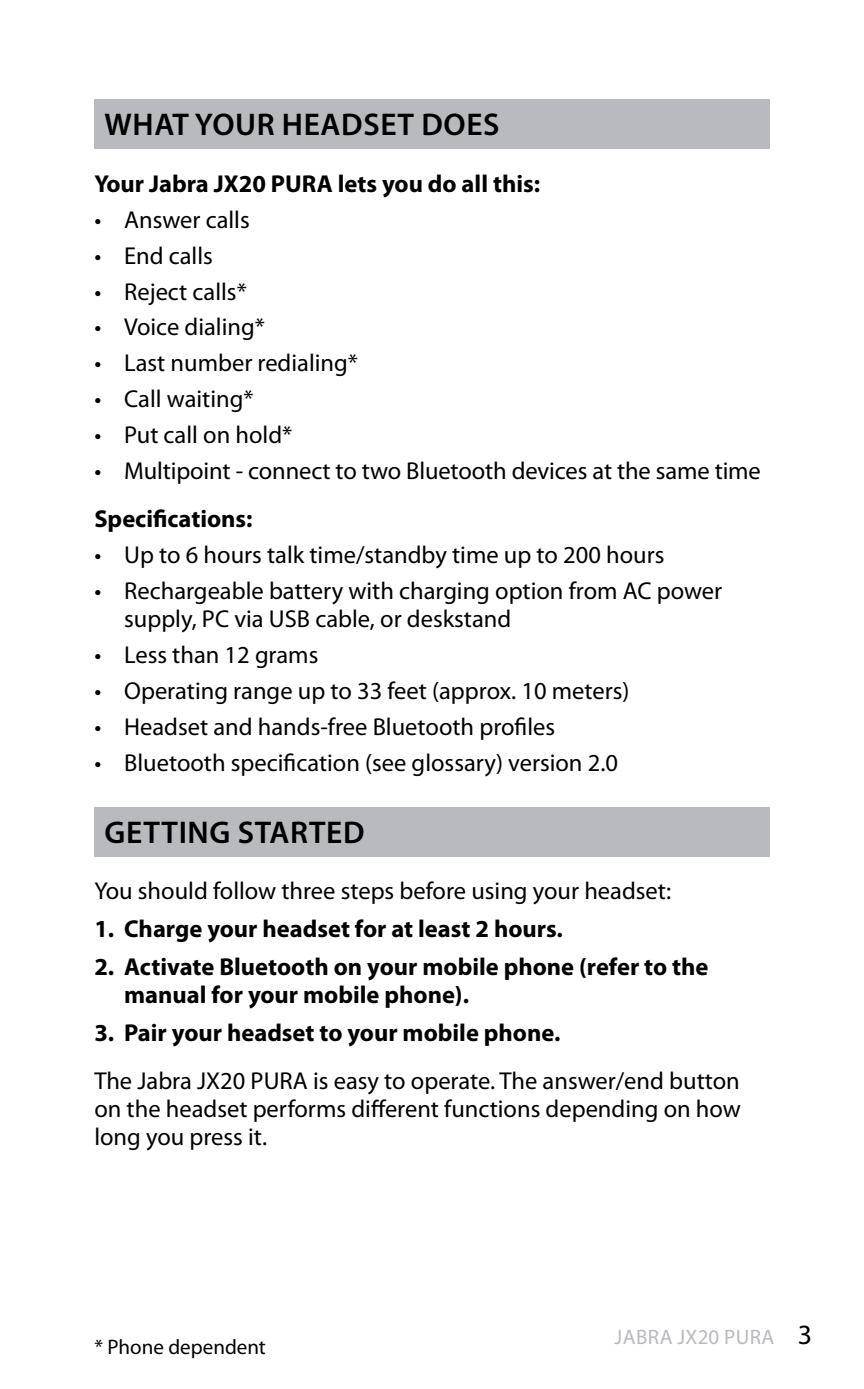
<style>
.page{position:relative;width:864px;height:1389px;background:#fff}
.page>*{position:absolute;margin:0;border:0;box-sizing:border-box;transform-origin:0 0}
.t1{font:600 31.5px "Myriad Pro";letter-spacing:.02em;color:#000}
.t2{font:28px "Myriad Pro";color:#000}
.t3{font:24.5px/28px "Myriad Pro";color:#000}
.t4{font:700 24.5px/28px "Myriad Pro";color:#000}
.t5{font:21px "Myriad Pro";color:#000}
.t6{font:21px "Myriad Pro";letter-spacing:.02em;color:#b9babd}
</style>
<div class="page">
<div style="left:94px;top:99px;width:675px;height:50px;background:#b9babd"></div>
<div style="left:94px;top:807px;width:675px;height:49px;background:#b9babd"></div>
<p class="t1" style="left:104px;top:104px;width:396px">WHAT YOUR HEADSET DOES</p>
<p class="t4" style="left:94px;top:169px;width:447px">Your Jabra JX20 PURA lets you do all this:</p>
<p class="t3" style="left:94px;top:205px;width:157px">• Answer calls</p>
<p class="t3" style="left:94px;top:241px;width:120px">• End calls</p>
<p class="t3" style="left:94px;top:277px;width:154px">• Reject calls*</p>
<p class="t3" style="left:94px;top:313px;width:172px">• Voice dialing*</p>
<p class="t3" style="left:94px;top:349px;width:265px">• Last number redialing*</p>
<p class="t3" style="left:94px;top:385px;width:161px">• Call waiting*</p>
<p class="t3" style="left:94px;top:421px;width:199px">• Put call on hold*</p>
<p class="t3" style="left:94px;top:457px;width:667px">• Multipoint - connect to two Bluetooth devices at the same time</p>
<p class="t4" style="left:94px;top:504px;width:160px">Specifications:</p>
<p class="t3" style="left:94px;top:540px;width:571px">• Up to 6 hours talk time/standby time up to 200 hours</p>
<p class="t3" style="left:124px;top:576px;width:599px;text-indent:-30px">• Rechargeable battery with charging option from AC power supply, PC via USB cable, or deskstand</p>
<p class="t3" style="left:94px;top:640px;width:225px">• Less than 12 grams</p>
<p class="t3" style="left:94px;top:676px;width:536px">• Operating range up to 33 feet (approx. 10 meters)</p>
<p class="t3" style="left:94px;top:712px;width:462px">• Headset and hands-free Bluetooth profiles</p>
<p class="t3" style="left:94px;top:748px;width:525px">• Bluetooth specification (see glossary) version 2.0</p>
<p class="t1" style="left:104px;top:812px;width:39px">GETTIN</p>
<p class="t1" style="left:209px;top:812px;width:47px">G STARTED</p>
<p class="t3" style="left:94px;top:877px;width:578px">You should follow three steps before using your headset:</p>
<p class="t4" style="left:94px;top:914px;width:470px">1. Charge your headset for at least 2 hours.</p>
<p class="t4" style="left:124px;top:952px;width:585px;text-indent:-30px">2. Activate Bluetooth on your mobile phone (refer to the manual for your mobile phone).</p>
<p class="t4" style="left:94px;top:1018px;width:467px">3. Pair your headset to your mobile phone.</p>
<p class="t3" style="left:94px;top:1066px;width:647px;text-align:justify">The Jabra JX20 PURA is easy to operate. The answer/end button on the headset performs different functions depending on how long you press it.</p>
<p class="t5" style="left:94px;top:1334px;width:173px">* Phone dependent</p>
<p class="t6" style="left:614px;top:1324px;width:158px">Jabra JX20 Pura</p>
<p class="t2" style="left:797px;top:1317px;width:16px">3</p>
</div>
